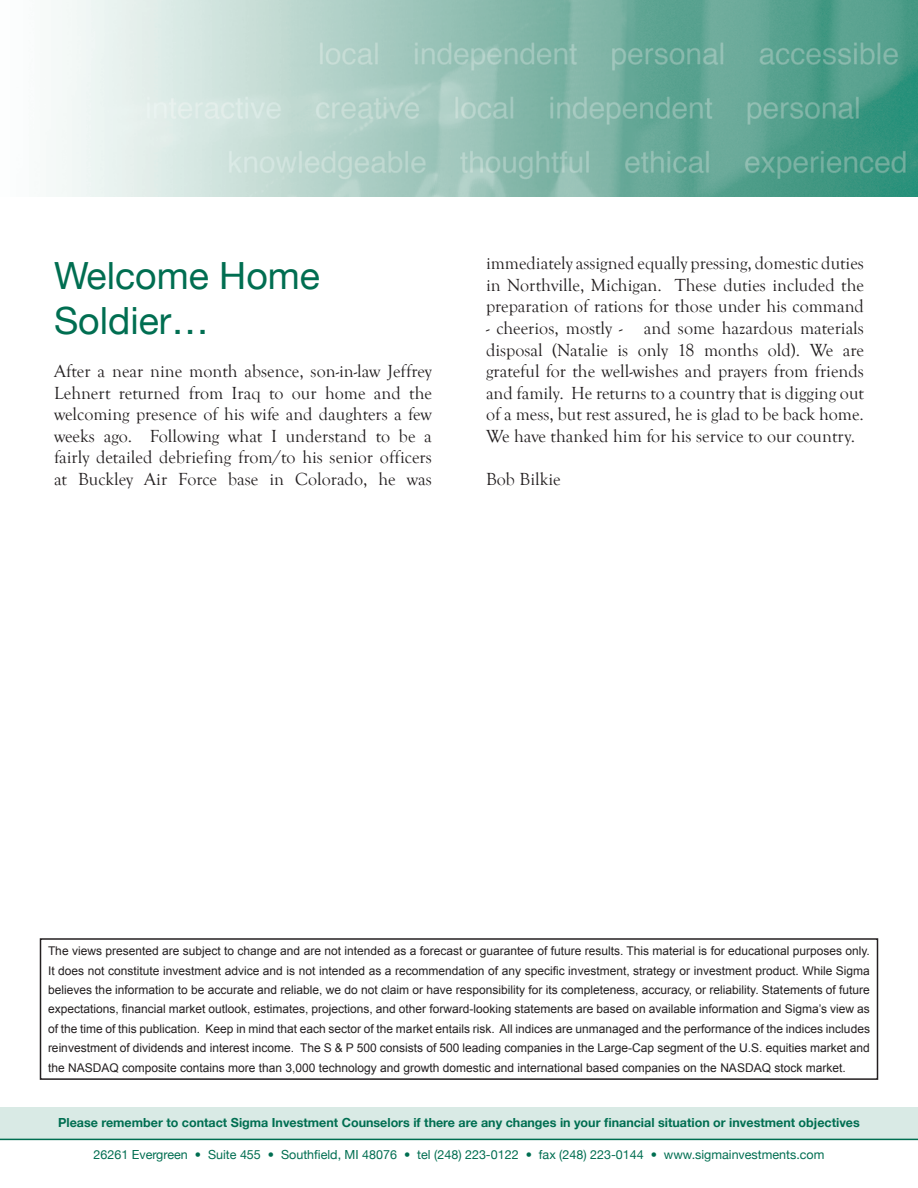
<style>
.page{position:relative;width:918px;height:1188px;background:#fff}
.page>*{position:absolute;margin:0;border:0;box-sizing:border-box;transform-origin:0 0}
.t1{font:37.5px/45px "Helvetica Neue";color:#006e51}
.t2{font:18px/21.6px "Goudy Old Style T";color:#231f20;text-align:justify}
.t3{font:700 12.6px "Helvetica Neue";color:#006e51}
.t4{font:12.6px "Helvetica Neue";color:#006e51}
.t5{font:12px/19.4px "Arial";color:#231f20;text-align:justify}
</style>
<div class="page">
<div style="left:0;top:1107px;width:918px;height:32px;background:#d9eae5"></div>
<img style="left:51px;top:0;width:867px;height:197px">
<hr style="left:0;top:1139px;width:918px;height:1px;background:#006e51">
<div style="left:40px;top:938px;width:838px;height:142px;border:2px solid #231f20"></div>
<p class="t1" style="left:54px;top:252px;width:267px">Welcome Home<br>Soldier…</p>
<p class="t2" style="left:54px;top:361px;width:380px">After a near nine month absence, son-in-law Jeffrey Lehnert returned from Iraq to our home and the welcoming presence of his wife and daughters a few weeks ago. Following what I understand to be a fairly detailed debriefing from/to his senior officers at Buckley Air Force base in Colorado, he was</p>
<p class="t2" style="left:486px;top:253px;width:380px">immediately assigned equally pressing, domestic duties in Northville, Michigan. These duties included the preparation of rations for those under his command</p>
<p class="t2" style="left:486px;top:318px;width:379px">- cheerios, mostly - and some hazardous materials disposal (Natalie is only 18 months old). We are grateful for the well-wishes and prayers from friends and family. He returns to a country that is digging out of a mess, but rest assured, he is glad to be back home.<br>We have thanked him for his service to our country.</p>
<p class="t2" style="left:486px;top:469px;width:76px">Bob Bilkie</p>
<p class="t5" style="left:48px;top:941px;width:824px">The views presented are subject to change and are not intended as a forecast or guarantee of future results. This material is for educational purposes only.<br>It does not constitute investment advice and is not intended as a recommendation of any specific investment, strategy or investment product. While Sigma believes the information to be accurate and reliable, we do not claim or have responsibility for its completeness, accuracy, or reliability. Statements of future expectations, financial market outlook, estimates, projections, and other forward-looking statements are based on available information and Sigma’s view as of the time of this publication. Keep in mind that each sector of the market entails risk. All indices are unmanaged and the performance of the indices includes reinvestment of dividends and interest income. The S &amp; P 500 consists of 500 leading companies in the Large-Cap segment of the U.S. equities market and the NASDAQ composite contains more than 3,000 technology and growth domestic and international based companies on the NASDAQ stock market.</p>
<p class="t3" style="left:58px;top:1114px;width:803px">Please remember to contact Sigma Investment Counselors if there are any changes in your financial situation or investment objectives</p>
<p class="t4" style="left:93px;top:1147px;width:733px">26261 Evergreen • Suite 455 • Southfield, MI 48076 • tel (248) 223-0122 • fax (248) 223-0144 • www.sigmainvestments.com</p>
</div>
